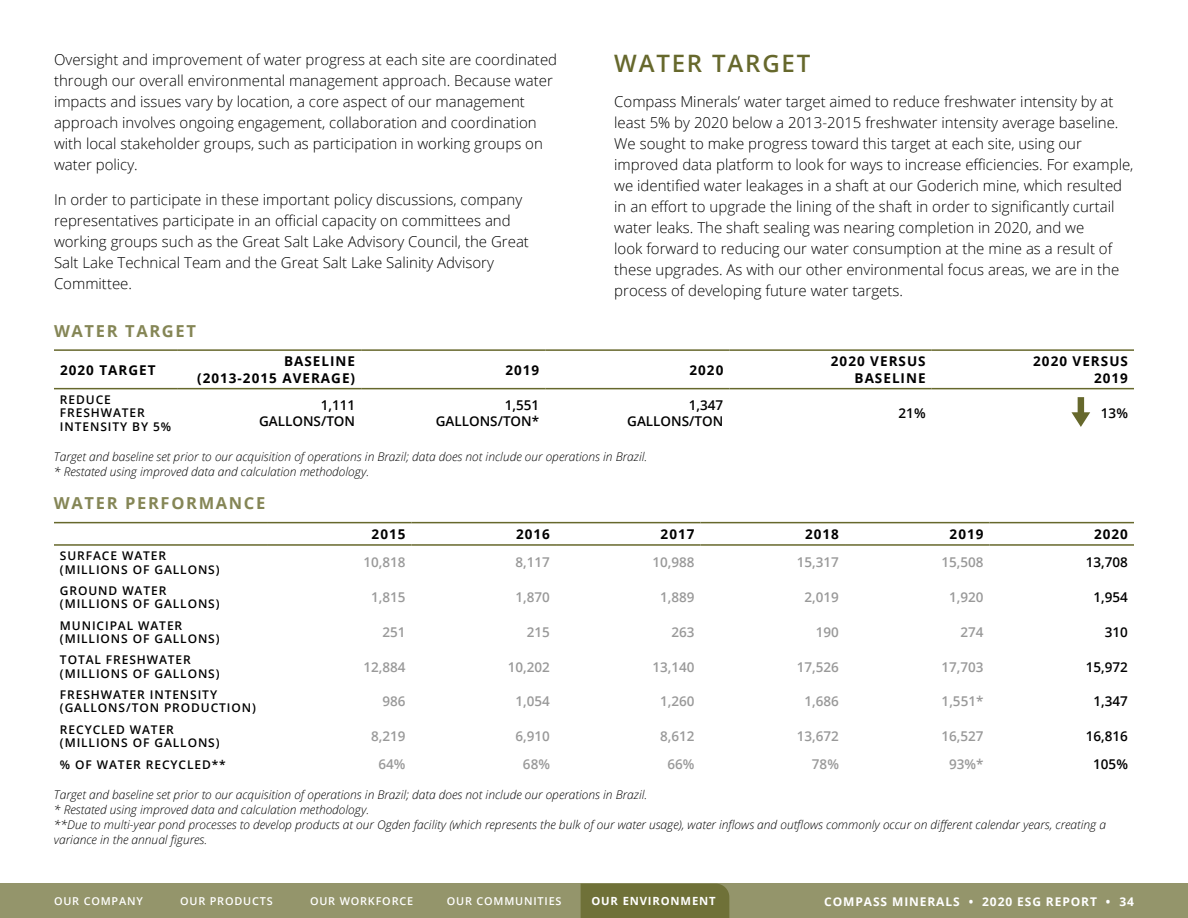
<style>
.page{position:relative;width:1188px;height:918px;background:#fff}
.page>*{position:absolute;margin:0;border:0;box-sizing:border-box;transform-origin:0 0}
.t1{font:600 24px "Open Sans";letter-spacing:.075em;color:#66682c}
.t2{font:700 16.5px "Open Sans";letter-spacing:.1em;color:#858656}
.t3{font:300 15px/21px "Open Sans";color:#000}
.t4{font:600 13.5px "Open Sans";color:#999}
.t5{font:700 13.5px/16.2px "Open Sans";letter-spacing:.075em;color:#000;text-align:right}
.t6{font:600 13.5px/16.2px "Open Sans";color:#000;text-align:right}
.t7{font:italic 300 12px/15px "Open Sans";color:#000}
.t8{font:600 12px/13.5px "Open Sans";letter-spacing:.075em;color:#000}
.t9{font:700 12px "Open Sans";letter-spacing:.075em;color:#fff}
.t10{font:700 11.25px "Open Sans";letter-spacing:.075em;color:#fff}
.t11{font:600 10.8px "Open Sans";letter-spacing:.075em;color:#fff}
</style>
<div class="page">
<hr style="left:54px;top:349px;width:123px;height:2px;background:#66682c">
<hr style="left:177px;top:349px;width:184px;height:2px;background:#66682c">
<hr style="left:361px;top:349px;width:184px;height:2px;background:#66682c">
<hr style="left:545px;top:349px;width:184px;height:2px;background:#66682c">
<hr style="left:729px;top:349px;width:203px;height:2px;background:#66682c">
<hr style="left:932px;top:349px;width:202px;height:2px;background:#66682c">
<hr style="left:54px;top:388px;width:123px;height:1px;background:#66682c">
<hr style="left:177px;top:388px;width:184px;height:1px;background:#66682c">
<hr style="left:361px;top:388px;width:184px;height:1px;background:#66682c">
<hr style="left:545px;top:388px;width:184px;height:1px;background:#66682c">
<hr style="left:729px;top:388px;width:203px;height:1px;background:#66682c">
<hr style="left:932px;top:388px;width:202px;height:1px;background:#66682c">
<hr style="left:54px;top:522px;width:213px;height:1px;background:#66682c">
<hr style="left:267px;top:522px;width:145px;height:1px;background:#66682c">
<hr style="left:412px;top:522px;width:144px;height:1px;background:#66682c">
<hr style="left:556px;top:522px;width:145px;height:1px;background:#66682c">
<hr style="left:701px;top:522px;width:144px;height:1px;background:#66682c">
<hr style="left:845px;top:522px;width:145px;height:1px;background:#66682c">
<hr style="left:990px;top:522px;width:144px;height:1px;background:#66682c">
<hr style="left:54px;top:544px;width:213px;height:2px;background:#66682c">
<hr style="left:267px;top:544px;width:145px;height:2px;background:#66682c">
<hr style="left:412px;top:544px;width:144px;height:2px;background:#66682c">
<hr style="left:556px;top:544px;width:145px;height:2px;background:#66682c">
<hr style="left:701px;top:544px;width:144px;height:2px;background:#66682c">
<hr style="left:845px;top:544px;width:145px;height:2px;background:#66682c">
<hr style="left:990px;top:544px;width:144px;height:2px;background:#66682c">
<div style="left:1078px;top:397px;width:6px;height:18px;background:#66682c"></div>
<svg style="left:1071px;top:412px;width:19px;height:15px"></svg>
<div style="left:0;top:884px;width:1188px;height:34px;background:#94956b"></div>
<div style="left:581px;top:884px;width:148px;height:34px;background:#6f7138"></div>
<p class="t3" style="left:54px;top:49px;width:505px">Oversight and improvement of water progress at each site are coordinated through our overall environmental management approach. Because water impacts and issues vary by location, a core aspect of our management approach involves ongoing engagement, collaboration and coordination with local stakeholder groups, such as participation in working groups on water policy.</p>
<p class="t3" style="left:54px;top:189px;width:477px">In order to participate in these important policy discussions, company representatives participate in an official capacity on committees and working groups such as the Great Salt Lake Advisory Council, the Great Salt Lake Technical Team and the Great Salt Lake Salinity Advisory Committee.</p>
<h1 class="t1" style="left:614px;top:47px;width:198px">WATER TARGET</h1>
<p class="t3" style="left:614px;top:91px;width:521px">Compass Minerals’ water target aimed to reduce freshwater intensity by at least 5% by 2020 below a 2013-2015 freshwater intensity average baseline.<br>We sought to make progress toward this target at each site, using our improved data platform to look for ways to increase efficiencies. For example, we identified water leakages in a shaft at our Goderich mine, which resulted in an effort to upgrade the lining of the shaft in order to significantly curtail water leaks. The shaft sealing was nearing completion in 2020, and we<br>look forward to reducing our water consumption at the mine as a result of these upgrades. As with our other environmental focus areas, we are in the process of developing future water targets.</p>
<p class="t2" style="left:54px;top:319px;width:144px">WATER TARGET</p>
<p class="t5" style="left:60px;top:361px;width:97px">2020 TARGET</p>
<p class="t5" style="left:197px;top:353px;width:160px">BASELINE<br>(2013-2015 AVERAGE)</p>
<p class="t5" style="left:505px;top:361px;width:35px">2019</p>
<p class="t5" style="left:690px;top:361px;width:35px">2020</p>
<p class="t5" style="left:831px;top:353px;width:96px">2020 VERSUS<br>BASELINE</p>
<p class="t5" style="left:1033px;top:353px;width:96px">2020 VERSUS<br>2019</p>
<p class="t8" style="left:60px;top:392px;width:113px">REDUCE<br>FRESHWATER<br>INTENSITY BY 5%</p>
<p class="t6" style="left:259px;top:397px;width:98px">1,111<br>GALLONS/TON</p>
<p class="t6" style="left:436px;top:397px;width:105px">1,551<br>GALLONS/TON*</p>
<p class="t6" style="left:627px;top:397px;width:98px">1,347<br>GALLONS/TON</p>
<p class="t6" style="left:899px;top:405px;width:29px">21%</p>
<p class="t6" style="left:1101px;top:405px;width:29px">13%</p>
<p class="t7" style="left:54px;top:449px;width:595px">Target and baseline set prior to our acquisition of operations in Brazil; data does not include our operations in Brazil. * Restated using improved data and calculation methodology.</p>
<p class="t2" style="left:54px;top:491px;width:213px">WATER PERFORMANCE</p>
<p class="t5" style="left:372px;top:526px;width:35px">2015</p>
<p class="t5" style="left:516px;top:526px;width:35px">2016</p>
<p class="t5" style="left:661px;top:526px;width:35px">2017</p>
<p class="t5" style="left:805px;top:526px;width:35px">2018</p>
<p class="t5" style="left:950px;top:526px;width:35px">2019</p>
<p class="t5" style="left:1094px;top:526px;width:35px">2020</p>
<p class="t8" style="left:60px;top:549px;width:161px">SURFACE WATER (MILLIONS OF GALLONS)</p>
<p class="t4" style="left:363px;top:553px;width:44px">10,818</p>
<p class="t4" style="left:516px;top:553px;width:36px">8,117</p>
<p class="t4" style="left:652px;top:553px;width:44px">10,988</p>
<p class="t4" style="left:797px;top:553px;width:44px">15,317</p>
<p class="t4" style="left:941px;top:553px;width:44px">15,508</p>
<p class="t6" style="left:1086px;top:554px;width:44px">13,708</p>
<p class="t8" style="left:60px;top:583px;width:161px">GROUND WATER (MILLIONS OF GALLONS)</p>
<p class="t4" style="left:371px;top:588px;width:36px">1,815</p>
<p class="t4" style="left:516px;top:588px;width:36px">1,870</p>
<p class="t4" style="left:660px;top:588px;width:36px">1,889</p>
<p class="t4" style="left:805px;top:588px;width:36px">2,019</p>
<p class="t4" style="left:949px;top:588px;width:36px">1,920</p>
<p class="t6" style="left:1094px;top:589px;width:36px">1,954</p>
<p class="t8" style="left:60px;top:618px;width:161px">MUNICIPAL WATER (MILLIONS OF GALLONS)</p>
<p class="t4" style="left:382px;top:623px;width:25px">251</p>
<p class="t4" style="left:527px;top:623px;width:25px">215</p>
<p class="t4" style="left:671px;top:623px;width:25px">263</p>
<p class="t4" style="left:816px;top:623px;width:25px">190</p>
<p class="t4" style="left:960px;top:623px;width:25px">274</p>
<p class="t6" style="left:1105px;top:624px;width:25px">310</p>
<p class="t8" style="left:60px;top:653px;width:161px">TOTAL FRESHWATER (MILLIONS OF GALLONS)</p>
<p class="t4" style="left:363px;top:657px;width:44px">12,884</p>
<p class="t4" style="left:508px;top:657px;width:44px">10,202</p>
<p class="t4" style="left:652px;top:657px;width:44px">13,140</p>
<p class="t4" style="left:797px;top:657px;width:44px">17,526</p>
<p class="t4" style="left:941px;top:657px;width:44px">17,703</p>
<p class="t6" style="left:1086px;top:658px;width:44px">15,972</p>
<p class="t8" style="left:60px;top:688px;width:197px">FRESHWATER INTENSITY (GALLONS/TON PRODUCTION)</p>
<p class="t4" style="left:382px;top:692px;width:25px">986</p>
<p class="t4" style="left:516px;top:692px;width:36px">1,054</p>
<p class="t4" style="left:660px;top:692px;width:36px">1,260</p>
<p class="t4" style="left:805px;top:692px;width:36px">1,686</p>
<p class="t4" style="left:942px;top:692px;width:43px">1,551*</p>
<p class="t6" style="left:1094px;top:693px;width:36px">1,347</p>
<p class="t8" style="left:60px;top:722px;width:161px">RECYCLED WATER (MILLIONS OF GALLONS)</p>
<p class="t4" style="left:371px;top:727px;width:36px">8,219</p>
<p class="t4" style="left:516px;top:727px;width:36px">6,910</p>
<p class="t4" style="left:660px;top:727px;width:36px">8,612</p>
<p class="t4" style="left:797px;top:727px;width:44px">13,672</p>
<p class="t4" style="left:941px;top:727px;width:44px">16,527</p>
<p class="t6" style="left:1086px;top:728px;width:44px">16,816</p>
<p class="t8" style="left:60px;top:757px;width:167px">% OF WATER RECYCLED**</p>
<p class="t4" style="left:378px;top:755px;width:29px">64%</p>
<p class="t4" style="left:523px;top:755px;width:29px">68%</p>
<p class="t4" style="left:667px;top:755px;width:29px">66%</p>
<p class="t4" style="left:812px;top:755px;width:29px">78%</p>
<p class="t4" style="left:949px;top:755px;width:36px">93%*</p>
<p class="t6" style="left:1093px;top:756px;width:36px">105%</p>
<p class="t7" style="left:54px;top:787px;width:1054px">Target and baseline set prior to our acquisition of operations in Brazil; data does not include our operations in Brazil.<br>* Restated using improved data and calculation methodology.<br>**Due to multi-year pond processes to develop products at our Ogden facility (which represents the bulk of our water usage), water inflows and outflows commonly occur on different calendar years, creating a variance in the annual figures.</p>
<p class="t11" style="left:54px;top:894px;width:90px">OUR COMPANY</p>
<p class="t11" style="left:180px;top:894px;width:94px">OUR PRODUCTS</p>
<p class="t11" style="left:310px;top:894px;width:105px">OUR WORKFORCE</p>
<p class="t11" style="left:447px;top:894px;width:116px">OUR COMMUNITIES</p>
<p class="t10" style="left:591px;top:893px;width:126px">OUR ENVIRONMENT</p>
<p class="t9" style="left:824px;top:893px;width:311px">COMPASS MINERALS • 2020 ESG REPORT • 34</p>
</div>
